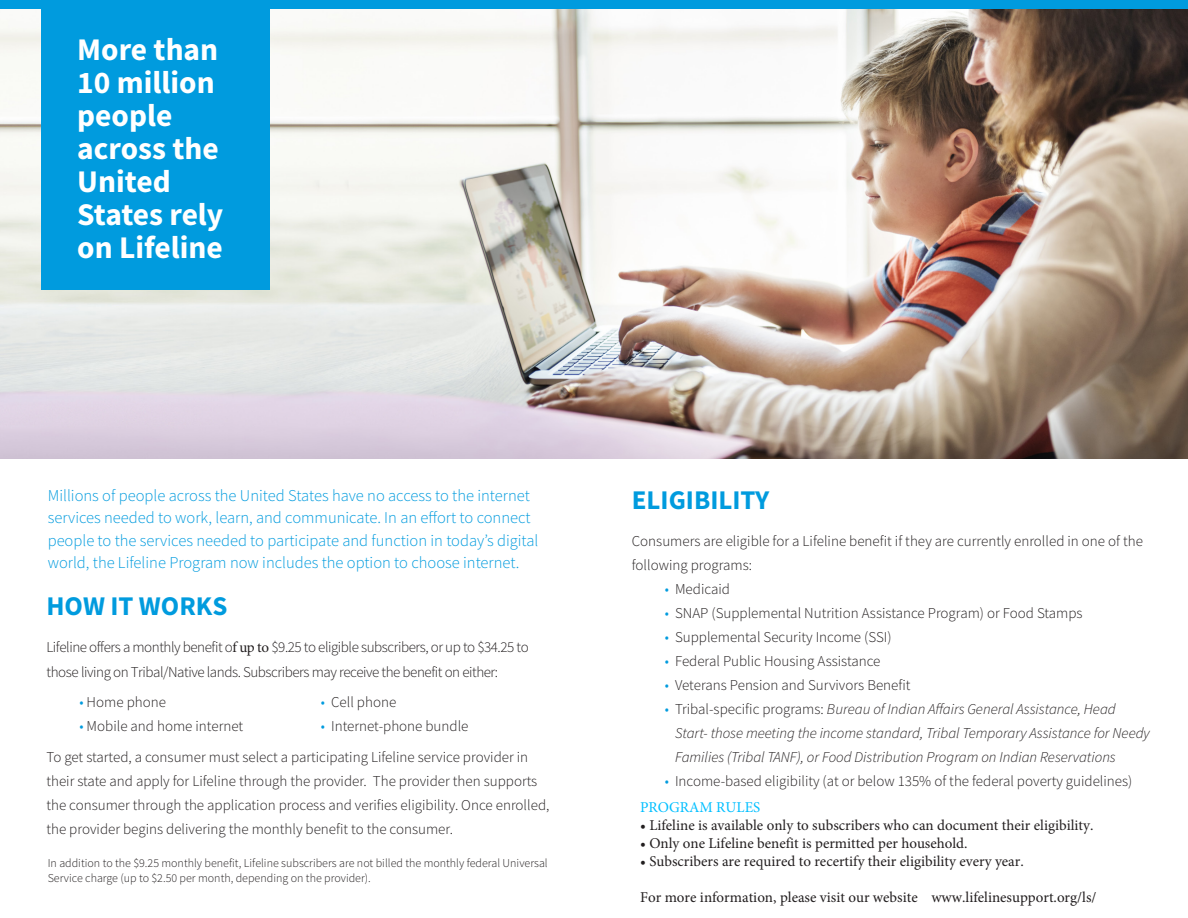
<style>
.page{position:relative;width:1188px;height:918px;background:#fff}
.page>*{position:absolute;margin:0;border:0;box-sizing:border-box;transform-origin:0 0}
.t1{font:700 31.5px/33px "Source Sans Pro";color:#fff}
.t2{font:700 27px "Source Sans Pro";color:#009bde}
.t3{font:300 16.5px/22.5px "Source Sans Pro";color:#009bde}
.t4{font:300 15px/24px "Source Sans Pro";color:#231f20}
.t5{font:15px "Minion Pro";color:#221e1f}
.t6{font:italic 300 15px/24px "Source Sans Pro";color:#231f20}
.t7{font:300 15px/24.6px "Source Sans Pro";letter-spacing:-.03em;color:#231f20}
.t8{font:15px "Minion Pro";color:#00bfff}
.t9{font:300 12px/15px "Source Sans Pro";color:#231f20}
.s1{font-family:"Minion Pro";font-weight:400}
.s2{color:#009bde}
.s3{font-style:normal;color:#009bde}
.s4{font-style:normal}
</style>
<div class="page">
<img style="left:0;top:9px;width:1188px;height:450px">
<div style="left:41px;top:9px;width:229px;height:281px;background:#009bde"></div>
<div style="left:0;top:0;width:1188px;height:9px;background:#009bde"></div>
<p class="t1" style="left:77px;top:33px;width:148px">More than<br>10 million people across the<br>United<br>States rely on Lifeline</p>
<p class="t3" style="left:48px;top:484px;width:492px">Millions of people across the United States have no access to the internet services needed to work, learn, and communicate. In an effort to connect people to the services needed to participate and function in today’s digital world, the Lifeline Program now includes the option to choose internet.</p>
<p class="t2" style="left:46px;top:588px;width:183px">HOW IT WORKS</p>
<p class="t7" style="left:46px;top:635px;width:484px">Lifeline offers a monthly benefit o<span class="s1">f up to</span> $9.25 to eligible subscribers, or up to $34.25 to those living on Tribal/Native lands. Subscribers may receive the benefit on either:</p>
<p class="t4" style="left:79px;top:690px;width:88px"><span class="s2">•</span> Home phone</p>
<p class="t4" style="left:321px;top:690px;width:77px"><span class="s2">•</span> Cell phone</p>
<p class="t4" style="left:79px;top:714px;width:165px"><span class="s2">•</span> Mobile and home internet</p>
<p class="t4" style="left:321px;top:714px;width:149px"><span class="s2">•</span> Internet-phone bundle</p>
<p class="t4" style="left:46px;top:745px;width:505px">To get started, a consumer must select a participating Lifeline service provider in their state and apply for Lifeline through the provider. The provider then supports the consumer through the application process and verifies eligibility. Once enrolled, the provider begins delivering the monthly benefit to the consumer.</p>
<p class="t9" style="left:48px;top:856px;width:502px">In addition to the $9.25 monthly benefit, Lifeline subscribers are not billed the monthly federal Universal<br>Service charge (up to $2.50 per month, depending on the provider).</p>
<p class="t2" style="left:632px;top:481px;width:139px">ELIGIBILITY</p>
<p class="t4" style="left:632px;top:529px;width:513px">Consumers are eligible for a Lifeline benefit if they are currently enrolled in one of the following programs:</p>
<p class="t4" style="left:665px;top:577px;width:67px"><span class="s2">•</span> Medicaid</p>
<p class="t4" style="left:665px;top:601px;width:419px"><span class="s2">•</span> SNAP (Supplemental Nutrition Assistance Program) or Food Stamps</p>
<p class="t4" style="left:665px;top:625px;width:228px"><span class="s2">•</span> Supplemental Security Income (SSI)</p>
<p class="t4" style="left:665px;top:649px;width:217px"><span class="s2">•</span> Federal Public Housing Assistance</p>
<p class="t4" style="left:665px;top:673px;width:247px"><span class="s2">•</span> Veterans Pension and Survivors Benefit</p>
<p class="t6" style="left:675px;top:697px;width:476px;text-indent:-10px"><span class="s3">•</span> <span class="s4">Tribal-specific programs:</span> Bureau of Indian Affairs General Assistance, Head<br>Start- those meeting the income standard, Tribal Temporary Assistance for Needy<br>Families (Tribal TANF), or Food Distribution Program on Indian Reservations</p>
<p class="t4" style="left:665px;top:769px;width:469px"><span class="s2">•</span> Income-based eligibility (at or below 135% of the federal poverty guidelines)</p>
<p class="t8" style="left:640px;top:797px;width:122px">PROGRAM RULES</p>
<p class="t5" style="left:640px;top:815px;width:455px">• Lifeline is available only to subscribers who can document their eligibility.</p>
<p class="t5" style="left:640px;top:833px;width:329px">• Only one Lifeline benefit is permitted per household.</p>
<p class="t5" style="left:640px;top:851px;width:385px">• Subscribers are required to recertify their eligibility every year.</p>
<p class="t5" style="left:640px;top:887px;width:458px">For more information, please visit our website www.lifelinesupport.org/ls/</p>
</div>
